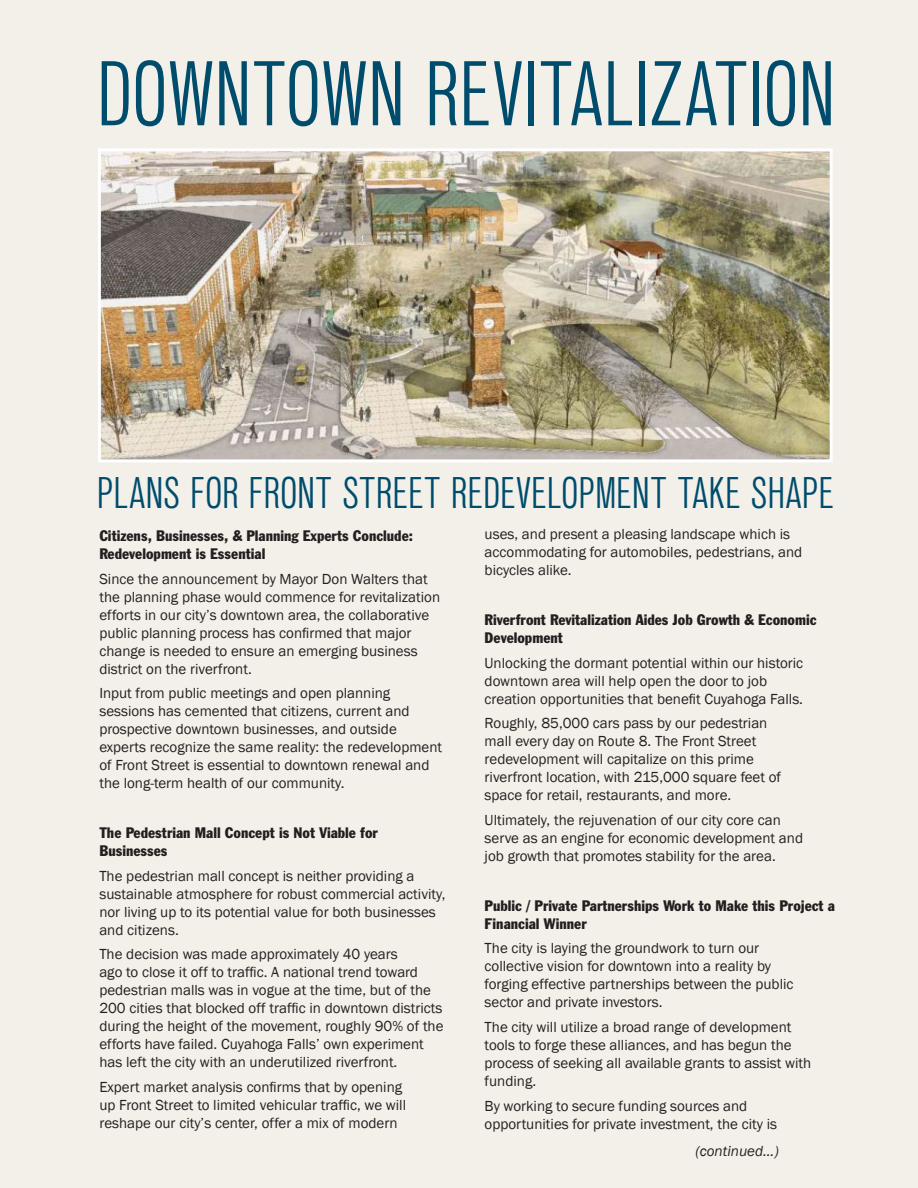
<style>
.page{position:relative;width:918px;height:1188px;background:#f2f0e9}
.page>*{position:absolute;margin:0;border:0;box-sizing:border-box;transform-origin:0 0}
.t1{font:condensed 91.5px "Standard CT";letter-spacing:.02em;color:#004c6c}
.t2{font:condensed 44.25px "Standard CT";letter-spacing:.02em;color:#004c6c}
.t3{font:15px/18px "Franklin Gothic";color:#231f20}
.t4{font:condensed 15px/18px "Franklin Gothic BT";color:#231f20}
.t5{font:italic 15px "Franklin Gothic";color:#231f20}
</style>
<div class="page">
<img style="left:102px;top:152px;width:727px;height:306px">
<div style="left:98px;top:148px;width:735px;height:314px;border:3px solid #fff"></div>
<p class="t1" style="left:98px;top:42px;width:738px">DOWNTOWN REVITALIZATION</p>
<p class="t2" style="left:98px;top:467px;width:738px">PLANS FOR FRONT STREET REDEVELOPMENT TAKE SHAPE</p>
<p class="t3" style="left:485px;top:526px;width:319px">uses, and present a pleasing landscape which is accommodating for automobiles, pedestrians, and bicycles alike.</p>
<p class="t4" style="left:485px;top:610px;width:333px">Riverfront Revitalization Aides Job Growth &amp; Economic<br>Development</p>
<p class="t3" style="left:485px;top:654px;width:320px">Unlocking the dormant potential within our historic downtown area will help open the door to job creation opportunities that benefit Cuyahoga Falls.</p>
<p class="t3" style="left:485px;top:715px;width:298px">Roughly, 85,000 cars pass by our pedestrian mall every day on Route 8. The Front Street redevelopment will capitalize on this prime riverfront location, with 215,000 square feet of space for retail, restaurants, and more.</p>
<p class="t3" style="left:485px;top:811px;width:320px">Ultimately, the rejuvenation of our city core can serve as an engine for economic development and job growth that promotes stability for the area.</p>
<p class="t4" style="left:485px;top:896px;width:352px">Public / Private Partnerships Work to Make this Project a<br>Financial Winner</p>
<p class="t3" style="left:485px;top:940px;width:310px">The city is laying the groundwork to turn our collective vision for downtown into a reality by forging effective partnerships between the public sector and private investors.</p>
<p class="t3" style="left:485px;top:1018px;width:328px">The city will utilize a broad range of development tools to forge these alliances, and has begun the process of seeking all available grants to assist with funding.</p>
<p class="t3" style="left:485px;top:1097px;width:294px">By working to secure funding sources and opportunities for private investment, the city is</p>
<p class="t5" style="left:695px;top:1142px;width:85px">(continued...)</p>
<p class="t4" style="left:99px;top:526px;width:315px">Citizens, Businesses, &amp; Planning Experts Conclude:<br>Redevelopment is Essential</p>
<p class="t3" style="left:99px;top:570px;width:342px">Since the announcement by Mayor Don Walters that the planning phase would commence for revitalization efforts in our city’s downtown area, the collaborative public planning process has confirmed that major change is needed to ensure an emerging business district on the riverfront.</p>
<p class="t3" style="left:99px;top:685px;width:344px">Input from public meetings and open planning sessions has cemented that citizens, current and prospective downtown businesses, and outside experts recognize the same reality: the redevelopment of Front Street is essential to downtown renewal and the long-term health of our community.</p>
<p class="t4" style="left:99px;top:823px;width:280px">The Pedestrian Mall Concept is Not Viable for<br>Businesses</p>
<p class="t3" style="left:99px;top:867px;width:348px">The pedestrian mall concept is neither providing a sustainable atmosphere for robust commercial activity, nor living up to its potential value for both businesses and citizens.</p>
<p class="t3" style="left:99px;top:946px;width:346px">The decision was made approximately 40 years<br>ago to close it off to traffic. A national trend toward pedestrian malls was in vogue at the time, but of the 200 cities that blocked off traffic in downtown districts during the height of the movement, roughly 90% of the efforts have failed. Cuyahoga Falls’ own experiment has left the city with an underutilized riverfront.</p>
<p class="t3" style="left:99px;top:1079px;width:308px">Expert market analysis confirms that by opening up Front Street to limited vehicular traffic, we will reshape our city’s center, offer a mix of modern</p>
</div>
